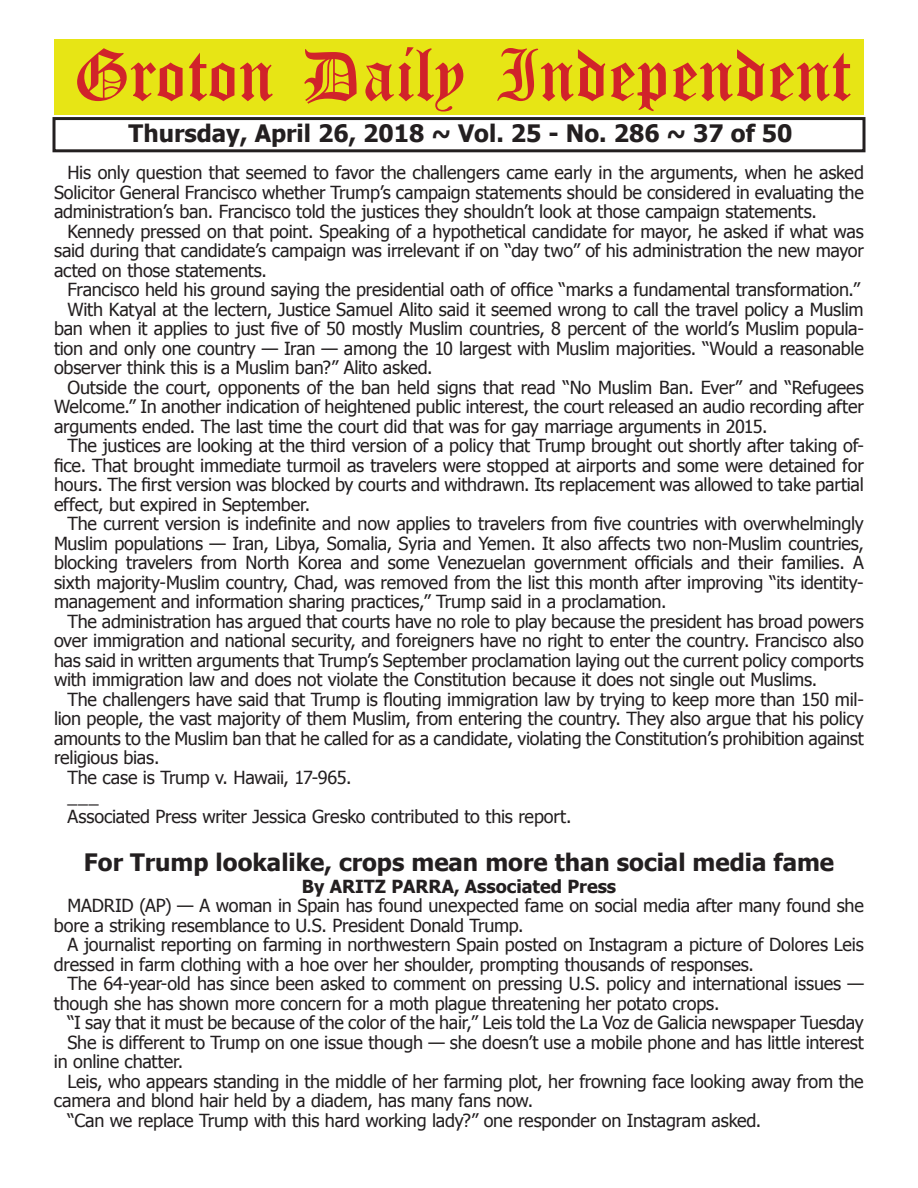
<style>
.page{position:relative;width:918px;height:1188px;background:#fff}
.page>*{position:absolute;margin:0;border:0;box-sizing:border-box;transform-origin:0 0}
.t1{font:54px "Old English Five";color:#d1232a}
.t2{font:700 24px "Tahoma";color:#231f20}
.t3{font:18px/19.5px "Tahoma";letter-spacing:-.01em;color:#231f20}
.t4{font:700 18px "Tahoma";color:#231f20}
</style>
<div class="page">
<div style="left:52px;top:117px;width:814px;height:35px;border:3px solid #231f20"></div>
<div style="left:54px;top:40px;width:810px;height:75px;background:#e7e515"></div>
<h1 class="t1" style="left:73px;top:50px;width:779px">Groton Daily Independent</h1>
<h2 class="t2" style="left:129px;top:116px;width:665px">Thursday, April 26, 2018 ~ Vol. 25 - No. 286 ~ 37 of 50</h2>
<p class="t3" style="left:54px;top:162px;width:811px;text-align:justify;text-indent:14px">His only question that seemed to favor the challengers came early in the arguments, when he asked Solicitor General Francisco whether Trump’s campaign statements should be considered in evaluating the administration’s ban. Francisco told the justices they shouldn’t look at those campaign statements.</p>
<p class="t3" style="left:54px;top:221px;width:811px;text-align:justify;text-indent:14px">Kennedy pressed on that point. Speaking of a hypothetical candidate for mayor, he asked if what was said during that candidate’s campaign was irrelevant if on “day two” of his administration the new mayor acted on those statements.</p>
<p class="t3" style="left:68px;top:279px;width:794px">Francisco held his ground saying the presidential oath of office “marks a fundamental transformation.”</p>
<p class="t3" style="left:68px;top:299px;width:798px">With Katyal at the lectern, Justice Samuel Alito said it seemed wrong to call the travel policy a Muslim</p>
<p class="t3" style="left:54px;top:318px;width:812px">ban when it applies to just five of 50 mostly Muslim countries, 8 percent of the world’s Muslim popula-</p>
<p class="t3" style="left:54px;top:338px;width:811px">tion and only one country — Iran — among the 10 largest with Muslim majorities. “Would a reasonable</p>
<p class="t3" style="left:54px;top:357px;width:380px">observer think this is a Muslim ban?” Alito asked.</p>
<p class="t3" style="left:68px;top:377px;width:798px">Outside the court, opponents of the ban held signs that read “No Muslim Ban. Ever” and “Refugees</p>
<p class="t3" style="left:54px;top:396px;width:811px">Welcome.” In another indication of heightened public interest, the court released an audio recording after</p>
<p class="t3" style="left:54px;top:416px;width:715px">arguments ended. The last time the court did that was for gay marriage arguments in 2015.</p>
<p class="t3" style="left:68px;top:435px;width:798px">The justices are looking at the third version of a policy that Trump brought out shortly after taking of-</p>
<p class="t3" style="left:54px;top:455px;width:811px">fice. That brought immediate turmoil as travelers were stopped at airports and some were detained for</p>
<p class="t3" style="left:54px;top:474px;width:811px">hours. The first version was blocked by courts and withdrawn. Its replacement was allowed to take partial</p>
<p class="t3" style="left:54px;top:494px;width:258px">effect, but expired in September.</p>
<p class="t3" style="left:68px;top:513px;width:798px">The current version is indefinite and now applies to travelers from five countries with overwhelmingly</p>
<p class="t3" style="left:54px;top:533px;width:812px">Muslim populations — Iran, Libya, Somalia, Syria and Yemen. It also affects two non-Muslim countries,</p>
<p class="t3" style="left:54px;top:552px;width:811px">blocking travelers from North Korea and some Venezuelan government officials and their families. A</p>
<p class="t3" style="left:54px;top:572px;width:811px">sixth majority-Muslim country, Chad, was removed from the list this month after improving “its identity-</p>
<p class="t3" style="left:54px;top:591px;width:614px">management and information sharing practices,” Trump said in a proclamation.</p>
<p class="t3" style="left:68px;top:611px;width:798px">The administration has argued that courts have no role to play because the president has broad powers</p>
<p class="t3" style="left:54px;top:630px;width:811px">over immigration and national security, and foreigners have no right to enter the country. Francisco also</p>
<p class="t3" style="left:54px;top:650px;width:811px">has said in written arguments that Trump’s September proclamation laying out the current policy comports</p>
<p class="t3" style="left:54px;top:669px;width:765px">with immigration law and does not violate the Constitution because it does not single out Muslims.</p>
<p class="t3" style="left:68px;top:689px;width:798px">The challengers have said that Trump is flouting immigration law by trying to keep more than 150 mil-</p>
<p class="t3" style="left:54px;top:708px;width:811px">lion people, the vast majority of them Muslim, from entering the country. They also argue that his policy</p>
<p class="t3" style="left:54px;top:728px;width:811px">amounts to the Muslim ban that he called for as a candidate, violating the Constitution’s prohibition against</p>
<p class="t3" style="left:54px;top:747px;width:107px">religious bias.</p>
<p class="t3" style="left:68px;top:766px;width:286px">The case is Trump v. Hawaii, 17-965.</p>
<p class="t3" style="left:68px;top:786px;width:33px">___</p>
<p class="t3" style="left:68px;top:805px;width:506px">Associated Press writer Jessica Gresko contributed to this report.</p>
<h2 class="t2" style="left:84px;top:846px;width:752px">For Trump lookalike, crops mean more than social media fame</h2>
<p class="t4" style="left:302px;top:874px;width:316px">By ARITZ PARRA, Associated Press</p>
<p class="t3" style="left:54px;top:895px;width:811px;text-indent:14px">MADRID (AP) — A woman in Spain has found unexpected fame on social media after many found she bore a striking resemblance to U.S. President Donald Trump.</p>
<p class="t3" style="left:54px;top:934px;width:811px;text-indent:14px">A journalist reporting on farming in northwestern Spain posted on Instagram a picture of Dolores Leis dressed in farm clothing with a hoe over her shoulder, prompting thousands of responses.</p>
<p class="t3" style="left:54px;top:973px;width:811px;text-indent:14px">The 64-year-old has since been asked to comment on pressing U.S. policy and international issues — though she has shown more concern for a moth plague threatening her potato crops.</p>
<p class="t3" style="left:67px;top:1012px;width:798px">“I say that it must be because of the color of the hair,” Leis told the La Voz de Galicia newspaper Tuesday</p>
<p class="t3" style="left:67px;top:1032px;width:798px">She is different to Trump on one issue though — she doesn’t use a mobile phone and has little interest</p>
<p class="t3" style="left:54px;top:1051px;width:131px">in online chatter.</p>
<p class="t3" style="left:67px;top:1071px;width:798px">Leis, who appears standing in the middle of her farming plot, her frowning face looking away from the</p>
<p class="t3" style="left:54px;top:1090px;width:481px">camera and blond hair held by a diadem, has many fans now.</p>
<p class="t3" style="left:67px;top:1110px;width:695px">“Can we replace Trump with this hard working lady?” one responder on Instagram asked.</p>
</div>
